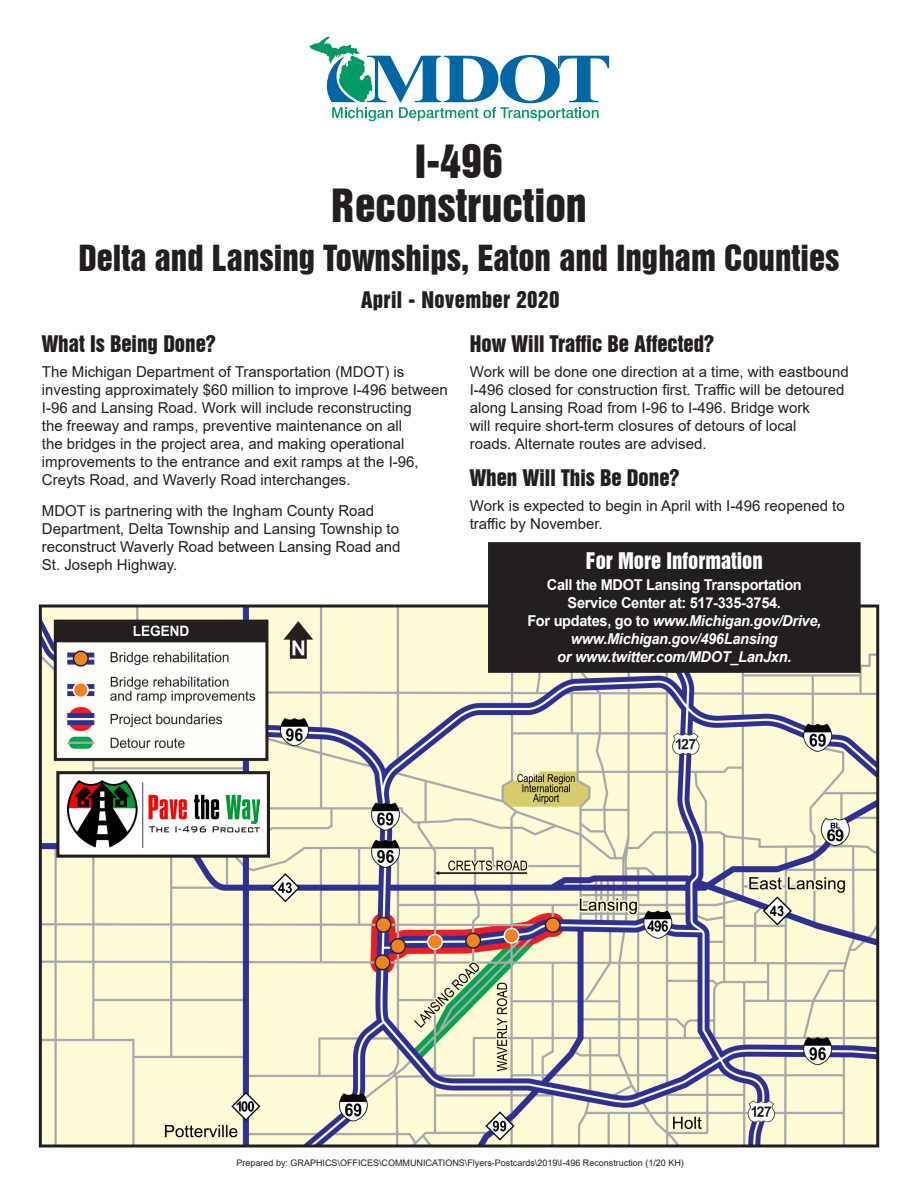
<style>
.page{position:relative;width:918px;height:1188px;background:#fff}
.page>*{position:absolute;margin:0;border:0;box-sizing:border-box;transform-origin:0 0}
.COVER_1{font:42px/43.5px "Swiss 921 BT Regular A";color:#231f20;text-align:center}
.COVER_2{font:33px "Swiss 921 BT Regular A";color:#231f20}
.HEADERS{font:21px "Swiss 921 BT Regular A";color:#231f20}
.COVER_3{font:21px "Swiss 921 BT Regular A";letter-spacing:.02em;color:#231f20}
.Pa11{font:21px "Swiss 921 BT Regular A";color:#fff}
.BODY_COPY{font:15px/18px "Arial";color:#231f20}
.reverse_contact_info{font:italic 700 15px/18px "Arial";letter-spacing:-.02em;color:#fff;text-align:center}
.reverse_contact_info-2{font:700 15px/18px "Arial";letter-spacing:-.02em;color:#fff;text-align:center}
.t1{font:9px "Arial";color:#231f20}
.s1{font-style:normal}
</style>
<div class="page">
<img style="left:43px;top:608px;width:832px;height:536px">
<div style="left:39px;top:604px;width:840px;height:544px;border:3px solid #231f20"></div>
<svg style="left:309px;top:37px;width:300px;height:84px"></svg>
<div style="left:490px;top:544px;width:369px;height:127px;background:#231f20"></div>
<div style="left:488px;top:542px;width:373px;height:131px;border:3px solid #231f20"></div>
<div style="left:58px;top:773px;width:210px;height:83px;background:#fff"></div>
<img style="left:67px;top:780px;width:192px;height:69px">
<div style="left:56px;top:771px;width:214px;height:87px;border:3px solid #231f20"></div>
<p class="COVER_1" style="left:331px;top:140px;width:257px">I-496<br>Reconstruction</p>
<p class="COVER_2" style="left:78px;top:237px;width:763px">Delta and Lansing Townships, Eaton and Ingham Counties</p>
<p class="COVER_3" style="left:361px;top:286px;width:200px">April - November 2020</p>
<p class="HEADERS" style="left:42px;top:330px;width:176px">What Is Being Done?</p>
<p class="BODY_COPY" style="left:42px;top:362px;width:407px">The Michigan Department of Transportation (MDOT) is investing approximately $60 million to improve I-496 between I-96 and Lansing Road. Work will include reconstructing<br>the freeway and ramps, preventive maintenance on all<br>the bridges in the project area, and making operational improvements to the entrance and exit ramps at the I-96, Creyts Road, and Waverly Road interchanges.</p>
<p class="BODY_COPY" style="left:42px;top:502px;width:360px">MDOT is partnering with the Ingham County Road Department, Delta Township and Lansing Township to reconstruct Waverly Road between Lansing Road and St. Joseph Highway.</p>
<p class="HEADERS" style="left:470px;top:330px;width:246px">How Will Traffic Be Affected?</p>
<p class="BODY_COPY" style="left:470px;top:362px;width:381px">Work will be done one direction at a time, with eastbound I-496 closed for construction first. Traffic will be detoured along Lansing Road from I-96 to I-496. Bridge work<br>will require short-term closures of detours of local<br>roads. Alternate routes are advised.</p>
<p class="HEADERS" style="left:470px;top:464px;width:211px">When Will This Be Done?</p>
<p class="BODY_COPY" style="left:470px;top:497px;width:376px">Work is expected to begin in April with I-496 reopened to traffic by November.</p>
<p class="Pa11" style="left:586px;top:547px;width:178px">For More Information</p>
<p class="reverse_contact_info-2" style="left:547px;top:576px;width:256px">Call the MDOT Lansing Transportation<br>Service Center at: 517-335-3754.</p>
<p class="reverse_contact_info" style="left:527px;top:612px;width:295px"><span class="s1">For updates, go to</span> www.Michigan.gov/Drive, www.Michigan.gov/496Lansing<br>or www.twitter.com/MDOT_LanJxn.</p>
<p class="t1" style="left:237px;top:1157px;width:449px">Prepared by: GRAPHICS\OFFICES\COMMUNICATIONS\Flyers-Postcards\2019\I-496 Reconstruction (1/20 KH)</p>
</div>
